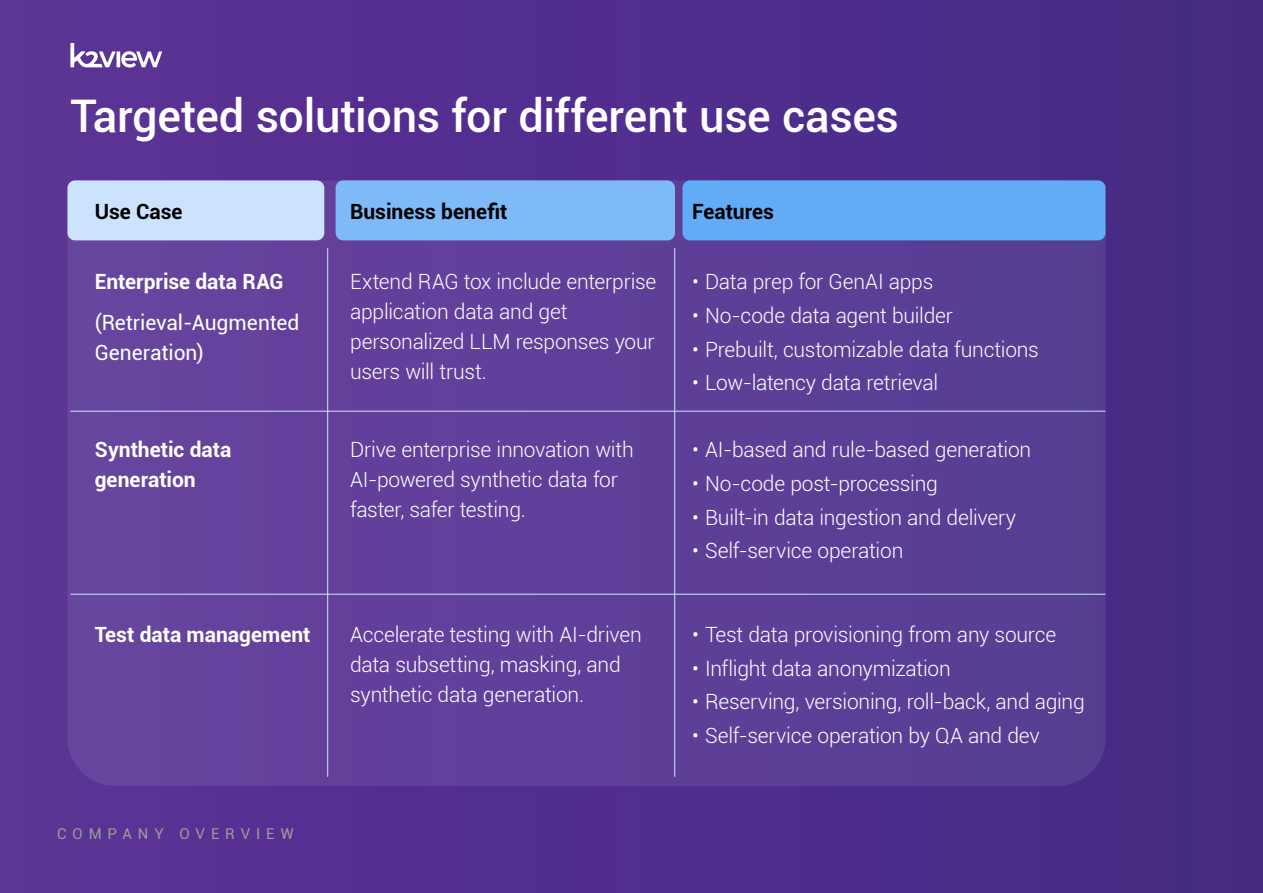
<style>
.page{position:relative;width:1263px;height:893px;background:#fff}
.page>*{position:absolute;margin:0;border:0;box-sizing:border-box;transform-origin:0 0}
.PS1{font:500 45px "Roboto";letter-spacing:-.01em;color:#fff}
.PS1-2{font:300 21px/30px "Roboto";letter-spacing:-.01em;color:#fff}
.PS1-3{font:700 21px/30px "Roboto";color:#fff}
.PS1-4{font:21px/30px "Roboto";color:#fff}
.PS1-5{font:700 21px "Roboto";color:#000}
.PS1-6{font:15px "Roboto";letter-spacing:.4em;color:#9c9c9c}
</style>
<div class="page">
<div style="left:0;top:0;width:1263px;height:893px;background:linear-gradient(to right,#5d3297,#442b84)"></div>
<div style="left:67px;top:180px;width:1038px;height:606px;background:#5f3f9a;border-radius:48px"></div>
<div style="left:67px;top:180px;width:257px;height:60px;background:#cbe3fc;border-radius:8px"></div>
<div style="left:336px;top:180px;width:339px;height:60px;background:#7ebaf8;border-radius:8px"></div>
<div style="left:682px;top:180px;width:423px;height:60px;background:#62abf7;border-radius:8px"></div>
<hr style="left:327px;top:248px;width:1px;height:529px;background:#d0e6fc">
<hr style="left:674px;top:248px;width:1px;height:529px;background:#d0e6fc">
<hr style="left:70px;top:411px;width:1035px;height:1px;background:#d0e6fc">
<hr style="left:70px;top:594px;width:1035px;height:1px;background:#d0e6fc">
<svg style="left:70px;top:43px;width:45px;height:24px"></svg>
<hr style="left:117px;top:51px;width:3px;height:16px;background:#fff">
<svg style="left:121px;top:51px;width:41px;height:17px"></svg>
<p class="PS1" style="left:70px;top:84px;width:830px">Targeted solutions for different use cases</p>
<p class="PS1-5" style="left:95px;top:196px;width:89px">Use Case</p>
<p class="PS1-5" style="left:350px;top:196px;width:159px">Business benefit</p>
<p class="PS1-5" style="left:692px;top:196px;width:83px">Features</p>
<p class="PS1-3" style="left:95px;top:266px;width:190px">Enterprise data RAG</p>
<p class="PS1-4" style="left:95px;top:307px;width:206px">(Retrieval-Augmented<br>Generation)</p>
<p class="PS1-2" style="left:350px;top:266px;width:308px">Extend RAG tox include enterprise application data and get personalized LLM responses your users will trust.</p>
<p class="PS1-2" style="left:692px;top:266px;width:243px">• Data prep for GenAI apps</p>
<p class="PS1-2" style="left:692px;top:300px;width:262px">• No-code data agent builder</p>
<p class="PS1-2" style="left:692px;top:333px;width:348px">• Prebuilt, customizable data functions</p>
<p class="PS1-2" style="left:692px;top:367px;width:247px">• Low-latency data retrieval</p>
<p class="PS1-3" style="left:95px;top:434px;width:138px">Synthetic data generation</p>
<p class="PS1-2" style="left:350px;top:434px;width:285px">Drive enterprise innovation with<br>AI-powered synthetic data for faster, safer testing.</p>
<p class="PS1-2" style="left:692px;top:434px;width:341px">• AI-based and rule-based generation</p>
<p class="PS1-2" style="left:692px;top:468px;width:247px">• No-code post-processing</p>
<p class="PS1-2" style="left:692px;top:501px;width:325px">• Built-in data ingestion and delivery</p>
<p class="PS1-2" style="left:692px;top:535px;width:213px">• Self-service operation</p>
<p class="PS1-3" style="left:95px;top:618px;width:217px">Test data management</p>
<p class="PS1-2" style="left:350px;top:619px;width:293px">Accelerate testing with AI-driven data subsetting, masking, and synthetic data generation.</p>
<p class="PS1-2" style="left:692px;top:619px;width:365px">• Test data provisioning from any source</p>
<p class="PS1-2" style="left:692px;top:652px;width:260px">• Inflight data anonymization</p>
<p class="PS1-2" style="left:692px;top:686px;width:394px">• Reserving, versioning, roll-back, and aging</p>
<p class="PS1-2" style="left:692px;top:720px;width:349px">• Self-service operation by QA and dev</p>
<p class="PS1-6" style="left:57px;top:824px;width:238px">COMPANY OVERVIEW</p>
</div>
